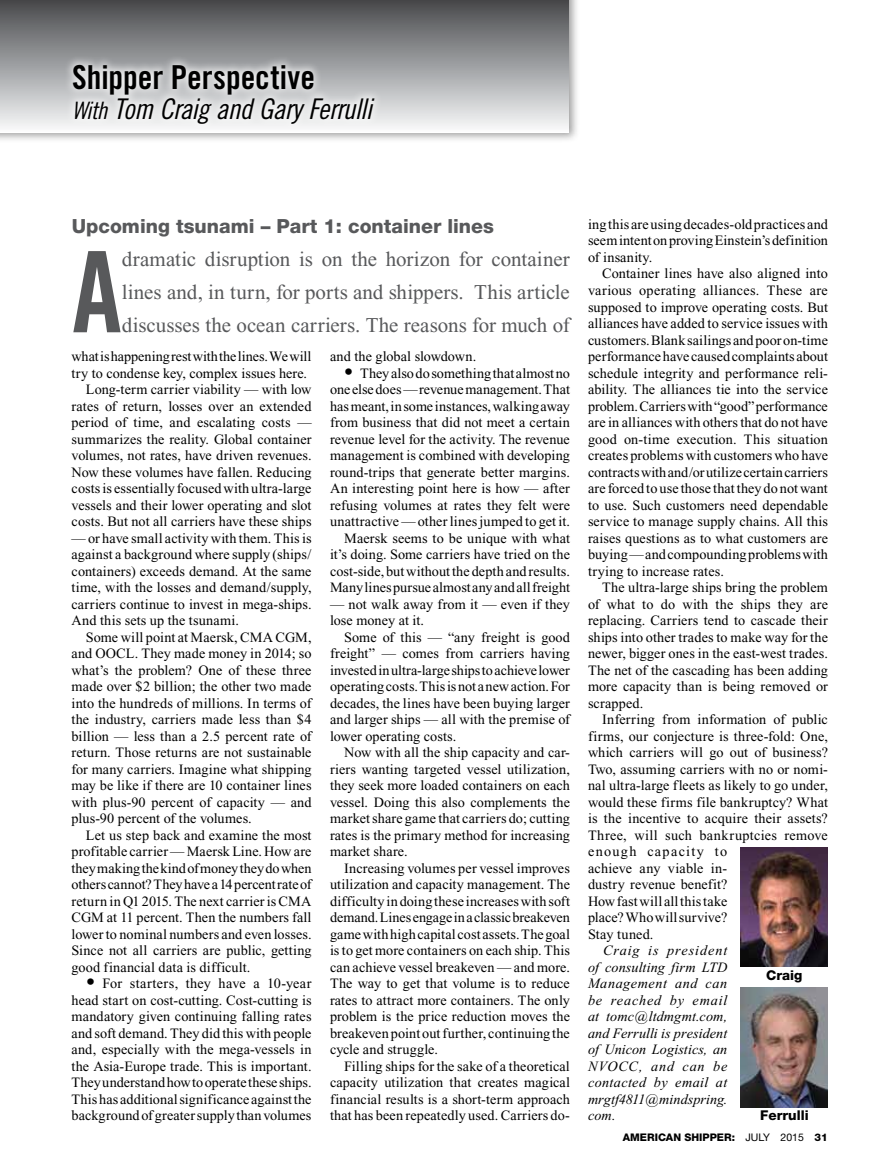
<style>
.page{position:relative;width:891px;height:1175px;background:#fff}
.page>*{position:absolute;margin:0;border:0;box-sizing:border-box;transform-origin:0 0}
.t1{font:112.35px "Trade Gothic Bold Cond Twenty";color:#58595b}
.t2{font:33px "Trade Gothic Bold Cond Twenty";color:#000}
.t3{font:28.5px "Trade Gothic Cond Eighteen Obl";letter-spacing:-.025em;color:#000}
.t4{font:21px/33px "Times New Roman";color:#58595b;text-align:justify}
.t5{font:800 19.5px "Helvetica Neue";color:#58595b}
.t6{font:14.25px/16.5px "Times New Roman";letter-spacing:.005em;color:#000;text-align:justify}
.t7{font:italic 14.25px/16.5px "Times New Roman";letter-spacing:.015em;color:#000;text-align:justify}
.t8{font:800 13.5px "Helvetica Neue";color:#000}
.t9{font:800 10.5px "Helvetica Neue";color:#000}
.s1{font-size:24px}
.s2{font-family:"Helvetica Neue";font-weight:800;font-size:18px}
.s3{font-weight:400}
</style>
<div class="page">
<div style="left:0;top:0;width:580px;height:144px;background:#000;opacity:.39"></div>
<div style="left:0;top:0;width:568px;height:132px;background:linear-gradient(to bottom,#47494b,#f7f9fa)"></div>
<div style="left:64px;top:55px;width:320px;height:78px;background:#fff;opacity:.75"></div>
<img style="left:741px;top:847px;width:87px;height:119px">
<img style="left:741px;top:987px;width:87px;height:120px">
<h2 class="t2" style="left:72px;top:57px;width:244px">Shipper Perspective</h2>
<h3 class="t3" style="left:72px;top:92px;width:302px"><span class="s1">With</span> Tom Craig and Gary Ferrulli</h3>
<h3 class="t5" style="left:72px;top:214px;width:424px">Upcoming tsunami – Part 1: container lines</h3>
<h1 class="t1" style="left:72px;top:224px;width:51px">A</h1>
<h3 class="t4" style="left:122px;top:243px;width:449px">dramatic disruption is on the horizon for container lines and, in turn, for ports and shippers. This article discusses the ocean carriers. The reasons for much of</h3>
<p class="t6" style="left:72px;top:348px;width:241px">what is happening rest with the lines. We will</p>
<p class="t6" style="left:72px;top:364px;width:237px">try to condense key, complex issues here.</p>
<p class="t6" style="left:86px;top:381px;width:227px">Long-term carrier viability — with low</p>
<p class="t6" style="left:72px;top:397px;width:241px">rates of return, losses over an extended</p>
<p class="t6" style="left:72px;top:414px;width:242px">period of time, and escalating costs —</p>
<p class="t6" style="left:72px;top:430px;width:241px">summarizes the reality. Global container</p>
<p class="t6" style="left:72px;top:447px;width:242px">volumes, not rates, have driven revenues.</p>
<p class="t6" style="left:72px;top:463px;width:242px">Now these volumes have fallen. Reducing</p>
<p class="t6" style="left:72px;top:480px;width:242px">costs is essentially focused with ultra-large</p>
<p class="t6" style="left:72px;top:496px;width:241px">vessels and their lower operating and slot</p>
<p class="t6" style="left:72px;top:513px;width:242px">costs. But not all carriers have these ships</p>
<p class="t6" style="left:72px;top:529px;width:242px">— or have small activity with them. This is against a background where supply (ships/ containers) exceeds demand. At the same time, with the losses and demand/supply, carriers continue to invest in mega-ships.<br>And this sets up the tsunami.</p>
<p class="t6" style="left:72px;top:628px;width:242px;text-indent:14px">Some will point at Maersk, CMA CGM, and OOCL. They made money in 2014; so what’s the problem? One of these three made over $2 billion; the other two made into the hundreds of millions. In terms of the industry, carriers made less than $4 billion — less than a 2.5 percent rate of return. Those returns are not sustainable for many carriers. Imagine what shipping may be like if there are 10 container lines with plus-90 percent of capacity — and plus-90 percent of the volumes.</p>
<p class="t6" style="left:72px;top:826px;width:242px;text-indent:14px">Let us step back and examine the most profitable carrier — Maersk Line. How are they making the kind of money they do when others cannot? They have a 14 percent rate of return in Q1 2015. The next carrier is CMA CGM at 11 percent. Then the numbers fall lower to nominal numbers and even losses.<br>Since not all carriers are public, getting good financial data is difficult.</p>
<p class="t6" style="left:72px;top:975px;width:242px;text-indent:14px"><span class="s2">•</span> For starters, they have a 10-year head start on cost-cutting. Cost-cutting is mandatory given continuing falling rates and soft demand. They did this with people and, especially with the mega-vessels in the Asia-Europe trade. This is important.<br>They understand how to operate these ships.<br>This has additional significance against the background of greater supply than volumes</p>
<p class="t6" style="left:330px;top:348px;width:148px">and the global slowdown.</p>
<p class="t6" style="left:330px;top:364px;width:242px;text-align:right"><span class="s2">•</span> They also do something that almost no one else does — revenue management. That has meant, in some instances, walking away from business that did not meet a certain revenue level for the activity. The revenue management is combined with developing round-trips that generate better margins.<br>An interesting point here is how — after refusing volumes at rates they felt were unattractive — other lines jumped to get it.<br>Maersk seems to be unique with what it’s doing. Some carriers have tried on the cost-side, but without the depth and results.<br>Many lines pursue almost any and all freight</p>
<p class="t6" style="left:330px;top:595px;width:241px">— not walk away from it — even if they lose money at it.</p>
<p class="t6" style="left:330px;top:628px;width:242px;text-indent:14px">Some of this — “any freight is good freight” — comes from carriers having invested in ultra-large ships to achieve lower operating costs. This is not a new action. For decades, the lines have been buying larger and larger ships — all with the premise of lower operating costs.</p>
<p class="t6" style="left:330px;top:744px;width:242px;text-indent:14px">Now with all the ship capacity and car&shy;riers wanting targeted vessel utilization, they seek more loaded containers on each vessel. Doing this also complements the market share game that carriers do; cutting rates is the primary method for increasing market share.</p>
<p class="t6" style="left:330px;top:859px;width:242px;text-indent:14px">Increasing volumes per vessel improves utilization and capacity management. The difficulty in doing these increases with soft demand. Lines engage in a classic breakeven game with high capital cost assets. The goal is to get more containers on each ship. This can achieve vessel breakeven — and more.<br>The way to get that volume is to reduce rates to attract more containers. The only problem is the price reduction moves the breakeven point out further, continuing the cycle and struggle.</p>
<p class="t6" style="left:330px;top:1057px;width:242px;text-indent:14px">Filling ships for the sake of a theoretical capacity utilization that creates magical financial results is a short-term approach that has been repeatedly used. Carriers do-</p>
<p class="t6" style="left:588px;top:216px;width:242px">ing this are using decades-old practices and seem intent on proving Einstein’s definition of insanity.</p>
<p class="t6" style="left:588px;top:265px;width:242px;text-indent:14px">Container lines have also aligned into various operating alliances. These are supposed to improve operating costs. But alliances have added to service issues with customers. Blank sailings and poor on-time performance have caused complaints about schedule integrity and performance reli&shy;ability. The alliances tie into the service problem. Carriers with “good” performance are in alliances with others that do not have good on-time execution. This situation creates problems with customers who have contracts with and/or utilize certain carriers are forced to use those that they do not want to use. Such customers need dependable service to manage supply chains. All this raises questions as to what customers are buying — and compounding problems with trying to increase rates.</p>
<p class="t6" style="left:588px;top:579px;width:242px;text-indent:14px">The ultra-large ships bring the problem of what to do with the ships they are replacing. Carriers tend to cascade their ships into other trades to make way for the newer, bigger ones in the east-west trades.<br>The net of the cascading has been adding more capacity than is being removed or scrapped.</p>
<p class="t6" style="left:588px;top:711px;width:242px;text-align:left;text-indent:14px">Inferring from information of public firms, our conjecture is three-fold: One, which carriers will go out of business?<br>Two, assuming carriers with no or nomi&shy;nal ultra-large fleets as likely to go under, would these firms file bankruptcy? What is the incentive to acquire their assets?<br>Three, will such bankruptcies remove enough capacity to<br>achieve any viable in-<br>dustry revenue benefit?<br>How fast will all this take<br>place? Who will survive?<br>Stay tuned.</p>
<p class="t7" style="left:588px;top:942px;width:141px;text-indent:15px">Craig is president of consulting firm LTD Management and can be reached by email at tomc@ltdmgmt.com, and Ferrulli is president of Unicon Logistics, an NVOCC, and can be contacted by email at mrgtf4811@mindspring. com.</p>
<p class="t8" style="left:766px;top:967px;width:38px">Craig</p>
<p class="t8" style="left:760px;top:1107px;width:50px">Ferrulli</p>
<p class="t9" style="left:623px;top:1131px;width:206px">AMERICAN SHIPPER: <span class="s3">JULY 2015</span> 31</p>
</div>
